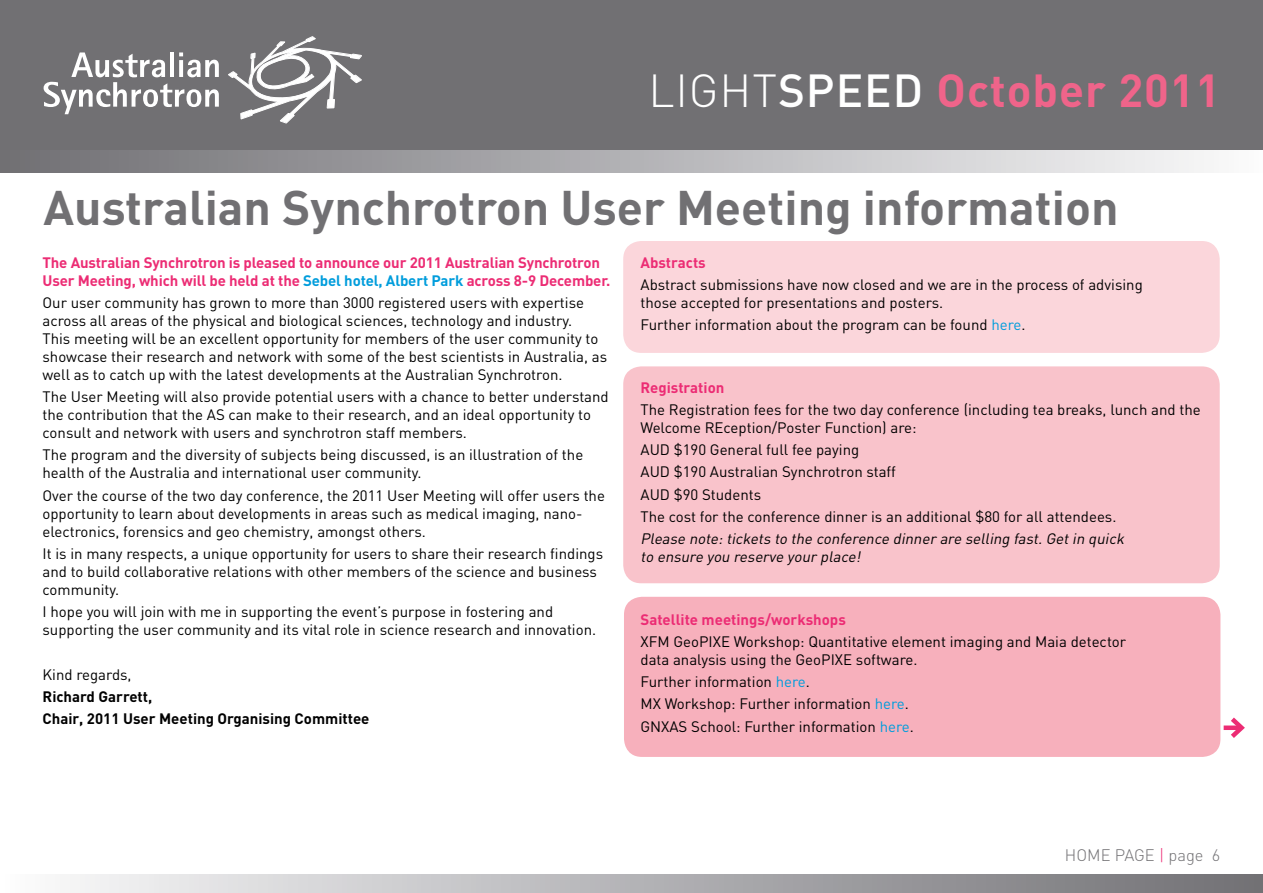
<style>
.page{position:relative;width:1263px;height:893px;background:#fff}
.page>*{position:absolute;margin:0;border:0;box-sizing:border-box;transform-origin:0 0}
.t1{font:700 48px "DIN";color:#717073}
.t2{font:700 45.75px "DIN";letter-spacing:.02em;color:#ef648a}
.t3{font:300 16.5px "DIN";color:#717073}
.t4{font:15px/18px "DIN";color:#000}
.t5{font:700 15px/18px "DIN";letter-spacing:-.01em;color:#ec2c74}
.t6{font:italic 15px/18px "DIN";color:#000}
.t7{font:700 15px/22.2px "DIN";color:#000}
.s1{font-weight:300;color:#fff}
.s2{font-weight:500;color:#fff}
.s3{color:#009ddc}
.s4{color:#ec2c74}
</style>
<div class="page">
<div style="left:0;top:875px;width:1263px;height:18px;background:linear-gradient(to right,#fbfbfc,#6f6e73)"></div>
<div style="left:0;top:0;width:1263px;height:152px;background:#717073"></div>
<svg style="left:44px;top:52px;width:175px;height:62px"></svg>
<svg style="left:228px;top:36px;width:134px;height:87px"></svg>
<div style="left:0;top:151px;width:1263px;height:21px;background:linear-gradient(to right,#6e6d72,#fafafb)"></div>
<div style="left:1224px;top:725px;width:17px;height:5px;background:#ec2c74"></div>
<svg style="left:1226px;top:717px;width:19px;height:21px"></svg>
<div style="left:623px;top:241px;width:597px;height:112px;background:#fbd6db;border-radius:18px"></div>
<div style="left:623px;top:366px;width:597px;height:217px;background:#f9c3cb;border-radius:18px"></div>
<div style="left:624px;top:597px;width:596px;height:160px;background:#f7b0bc;border-radius:18px"></div>
<h2 class="t2" style="left:648px;top:60px;width:574px"><span class="s1">LIGHT</span><span class="s2">SPEED</span> October 2011</h2>
<h1 class="t1" style="left:44px;top:176px;width:1076px">Australian Synchrotron User Meeting information</h1>
<p class="t5" style="left:43px;top:253px;width:569px">The Australian Synchrotron is pleased to announce our 2011 Australian Synchrotron<br>User Meeting, which will be held at the <span class="s3">Sebel hotel, Albert Park</span> across 8-9 December.</p>
<p class="t4" style="left:43px;top:293px;width:566px">Our user community has grown to more than 3000 registered users with expertise across all areas of the physical and biological sciences, technology and industry.<br>This meeting will be an excellent opportunity for members of the user community to showcase their research and network with some of the best scientists in Australia, as well as to catch up with the latest developments at the Australian Synchrotron.</p>
<p class="t4" style="left:43px;top:387px;width:568px">The User Meeting will also provide potential users with a chance to better understand the contribution that the AS can make to their research, and an ideal opportunity to consult and network with users and synchrotron staff members.</p>
<p class="t4" style="left:43px;top:446px;width:542px">The program and the diversity of subjects being discussed, is an illustration of the health of the Australia and international user community.</p>
<p class="t4" style="left:43px;top:486px;width:564px">Over the course of the two day conference, the 2011 User Meeting will offer users the opportunity to learn about developments in areas such as medical imaging, nano&shy;electronics, forensics and geo chemistry, amongst others.</p>
<p class="t4" style="left:43px;top:544px;width:562px">It is in many respects, a unique opportunity for users to share their research findings and to build collaborative relations with other members of the science and business community.</p>
<p class="t4" style="left:43px;top:602px;width:555px">I hope you will join with me in supporting the event’s purpose in fostering and supporting the user community and its vital role in science research and innovation.</p>
<p class="t4" style="left:43px;top:665px;width:91px">Kind regards,</p>
<p class="t7" style="left:43px;top:685px;width:328px">Richard Garrett,<br>Chair, 2011 User Meeting Organising Committee</p>
<p class="t5" style="left:640px;top:252px;width:67px">Abstracts</p>
<p class="t4" style="left:640px;top:275px;width:504px">Abstract submissions have now closed and we are in the process of advising those accepted for presentations and posters.</p>
<p class="t4" style="left:640px;top:315px;width:387px">Further information about the program can be found <span class="s3">here</span>.</p>
<p class="t5" style="left:640px;top:377px;width:85px">Registration</p>
<p class="t4" style="left:640px;top:400px;width:562px">The Registration fees for the two day conference (including tea breaks, lunch and the<br>Welcome REception/Poster Function) are:</p>
<p class="t4" style="left:640px;top:438px;width:477px;line-height:22.2px">AUD $190 General full fee paying<br>AUD $190 Australian Synchrotron staff<br>AUD $90 Students<br>The cost for the conference dinner is an additional $80 for all attendees.</p>
<p class="t6" style="left:640px;top:529px;width:488px">Please note:tickets to the conference dinner are selling fast.Getin quick to ensure you reserve your place!</p>
<p class="t5" style="left:640px;top:610px;width:207px">Satellite meetings/workshops</p>
<p class="t4" style="left:640px;top:632px;width:487px">XFM GeoPIXE Workshop: Quantitative element imaging and Maia detector data analysis using the GeoPIXE software.</p>
<p class="t4" style="left:640px;top:670px;width:275px;line-height:22.2px">Further information <span class="s3">here</span>.<br>MX Workshop: Further information <span class="s3">here</span>.<br>GNXAS School: Further information <span class="s3">here</span>.</p>
<p class="t3" style="left:1065px;top:844px;width:157px">HOME PAGE <span class="s4">|</span> PAGE 6</p>
</div>
